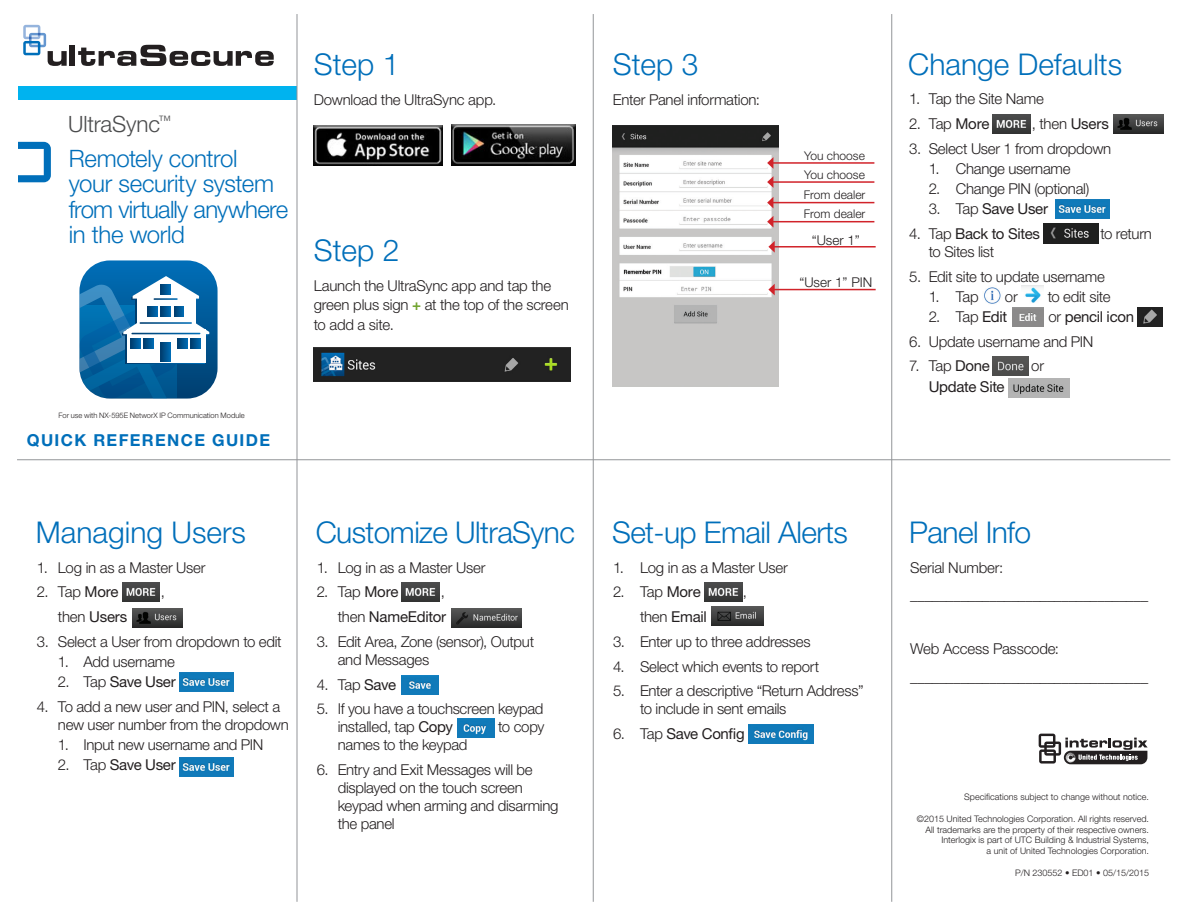
<style>
.page{position:relative;width:1188px;height:918px;background:#fff}
.page>*{position:absolute;margin:0;border:0;box-sizing:border-box;transform-origin:0 0}
.t1{font:300 30px "Helvetica Neue LT Std";letter-spacing:-.02em;color:#006fba}
.t2{font:300 30px "Helvetica Neue LT Std";color:#006fba}
.t3{font:300 24px/25.5px "Helvetica Neue LT Std";letter-spacing:-.02em;color:#006fba}
.Headline_White{font:300 22.5px "Helvetica Neue LT Std";letter-spacing:-.01em;color:#4b4c4d}
.t4{font:700 16.5px "Helvetica Neue LT Std";letter-spacing:.08em;color:#006fba}
.t5{font:300 15px/18px "Helvetica Neue LT Std";letter-spacing:-.02em;color:#231f20}
.t6{font:15px "Helvetica Neue LT Std";letter-spacing:-.02em;color:#231f20}
.t7{font:300 13.5px "Helvetica Neue LT Pro";color:#231f20}
.t8{font:300 12px "Helvetica Neue LT Pro";color:#231f20}
.t9{font:300 9px/10.8px "Helvetica Neue LT Pro";color:#231f20;text-align:right}
.t10{font:300 7.5px "Helvetica Neue LT Std";letter-spacing:.005em;color:#231f20}
.s1{font-weight:700;color:#73a532}
.s2{font-weight:400}
.s3{font-weight:300}
</style>
<div class="page">
<svg style="left:79px;top:260px;width:139px;height:139px"></svg>
<svg style="left:18px;top:142px;width:33px;height:40px"></svg>
<svg style="left:23px;top:25px;width:44px;height:41px"></svg>
<div style="left:70px;top:45px;width:5px;height:21px;background:#231f20"></div>
<svg style="left:78px;top:45px;width:196px;height:21px"></svg>
<div style="left:0;top:86px;width:297px;height:13px;background:#00b3ef"></div>
<img style="left:314px;top:125px;width:128px;height:41px">
<img style="left:451px;top:124px;width:125px;height:42px">
<img style="left:612px;top:126px;width:166px;height:260px">
<hr style="left:773px;top:162px;width:101px;height:2px;background:#d1232a">
<svg style="left:767px;top:157px;width:6px;height:12px"></svg>
<hr style="left:773px;top:181px;width:101px;height:2px;background:#d1232a">
<svg style="left:767px;top:176px;width:6px;height:12px"></svg>
<hr style="left:773px;top:202px;width:101px;height:1px;background:#d1232a">
<svg style="left:767px;top:197px;width:6px;height:11px"></svg>
<hr style="left:773px;top:221px;width:101px;height:1px;background:#d1232a">
<svg style="left:767px;top:216px;width:6px;height:12px"></svg>
<hr style="left:774px;top:246px;width:102px;height:2px;background:#d1232a">
<svg style="left:768px;top:241px;width:7px;height:12px"></svg>
<hr style="left:774px;top:289px;width:102px;height:1px;background:#d1232a">
<svg style="left:768px;top:284px;width:7px;height:11px"></svg>
<svg style="left:1039px;top:734px;width:109px;height:30px"></svg>
<div style="left:0;top:46px;width:17px;height:454px;background:#fff"></div>
<img style="left:314px;top:348px;width:257px;height:34px">
<img style="left:992px;top:114px;width:38px;height:20px">
<img style="left:1113px;top:114px;width:50px;height:20px">
<img style="left:1044px;top:224px;width:55px;height:19px">
<img style="left:1021px;top:286px;width:23px;height:17px">
<img style="left:1013px;top:307px;width:31px;height:19px">
<img style="left:1138px;top:307px;width:25px;height:19px">
<img style="left:992px;top:356px;width:36px;height:19px">
<img style="left:122px;top:583px;width:38px;height:19px">
<img style="left:132px;top:608px;width:51px;height:19px">
<img style="left:402px;top:583px;width:37px;height:19px">
<img style="left:452px;top:608px;width:70px;height:19px">
<img style="left:402px;top:675px;width:36px;height:19px">
<img style="left:704px;top:582px;width:38px;height:19px">
<img style="left:711px;top:606px;width:52px;height:20px">
<img style="left:1055px;top:199px;width:54px;height:19px">
<img style="left:984px;top:287px;width:17px;height:17px">
<img style="left:1009px;top:379px;width:61px;height:19px">
<img style="left:180px;top:673px;width:54px;height:19px">
<img style="left:180px;top:757px;width:54px;height:19px">
<img style="left:457px;top:718px;width:38px;height:19px">
<img style="left:749px;top:724px;width:65px;height:19px">
<hr style="left:297px;top:14px;width:1px;height:888px;background:#939598">
<hr style="left:593px;top:14px;width:1px;height:888px;background:#939598">
<hr style="left:891px;top:14px;width:1px;height:888px;background:#939598">
<hr style="left:17px;top:459px;width:1153px;height:1px;background:#939598">
<p class="Headline_White" style="left:68px;top:111px;width:104px">UltraSync<sup>™</sup></p>
<p class="t3" style="left:69px;top:145px;width:170px">Remotely control</p>
<p class="t3" style="left:69px;top:170px;width:221px">your security system from virtually anywhere in the world</p>
<p class="t1" style="left:314px;top:46px;width:87px">Step 1</p>
<p class="t5" style="left:314px;top:91px;width:184px">Download the UltraSync app.</p>
<p class="t1" style="left:314px;top:232px;width:87px">Step 2</p>
<p class="t5" style="left:314px;top:276px;width:256px;line-height:19.5px">Launch the UltraSync app and tap the green plus sign <span class="s1">+</span> at the top of the screen to add a site.</p>
<p class="t10" style="left:59px;top:411px;width:188px">For use with NX-595E NetworX IP Communication Module</p>
<p class="t4" style="left:27px;top:430px;width:245px">QUICK REFERENCE GUIDE</p>
<p class="t2" style="left:36px;top:514px;width:212px">Managing Users</p>
<p class="t5" style="left:37px;top:558px;width:170px">1. Log in as a Master User</p>
<p class="t5" style="left:37px;top:583px;width:83px">2. Tap <span class="s2">More</span></p>
<p class="t5" style="left:161px;top:583px;width:6px">,</p>
<p class="t6" style="left:58px;top:608px;width:71px"><span class="s3">then</span> Users</p>
<p class="t5" style="left:37px;top:632px;width:246px">3. Select a User from dropdown to edit</p>
<p class="t5" style="left:58px;top:652px;width:119px">1. Add username</p>
<p class="t6" style="left:58px;top:673px;width:119px"><span class="s3">2. Tap</span> Save User</p>
<p class="t5" style="left:58px;top:697px;width:232px;text-indent:-21px">4. To add a new user and PIN, select a new user number from the dropdown</p>
<p class="t5" style="left:58px;top:735px;width:207px">1. Input new username and PIN</p>
<p class="t6" style="left:58px;top:756px;width:119px"><span class="s3">2. Tap</span> Save User</p>
<p class="t1" style="left:316px;top:514px;width:261px">Customize UltraSync</p>
<p class="t5" style="left:317px;top:558px;width:170px">1. Log in as a Master User</p>
<p class="t5" style="left:317px;top:583px;width:83px">2. Tap <span class="s2">More</span></p>
<p class="t5" style="left:441px;top:583px;width:6px">,</p>
<p class="t6" style="left:338px;top:608px;width:110px"><span class="s3">then</span> NameEditor</p>
<p class="t5" style="left:338px;top:632px;width:198px;text-indent:-21px">3. Edit Area, Zone (sensor), Output and Messages</p>
<p class="t5" style="left:317px;top:675px;width:81px">4. Tap <span class="s2">Save</span></p>
<p class="t5" style="left:338px;top:700px;width:207px;text-indent:-21px">5. If you have a touchscreen keypad installed, tap <span class="s2">Copy</span></p>
<p class="t5" style="left:498px;top:718px;width:48px">to copy</p>
<p class="t5" style="left:338px;top:736px;width:131px">names to the keypad</p>
<p class="t5" style="left:338px;top:760px;width:222px;text-indent:-21px">6. Entry and Exit Messages will be displayed on the touch screen keypad when arming and disarming the panel</p>
<p class="t1" style="left:613px;top:46px;width:87px">Step 3</p>
<p class="t5" style="left:613px;top:90px;width:149px">Enter Panel information:</p>
<p class="t8" style="left:804px;top:148px;width:62px">You choose</p>
<p class="t8" style="left:804px;top:167px;width:62px">You choose</p>
<p class="t8" style="left:804px;top:188px;width:63px">From dealer</p>
<p class="t8" style="left:804px;top:207px;width:63px">From dealer</p>
<p class="t7" style="left:812px;top:232px;width:50px">“User 1”</p>
<p class="t7" style="left:799px;top:274px;width:75px">“User 1” PIN</p>
<p class="t2" style="left:908px;top:46px;width:215px">Change Defaults</p>
<p class="t5" style="left:909px;top:89px;width:136px">1. Tap the Site Name</p>
<p class="t5" style="left:909px;top:114px;width:82px">2. Tap <span class="s2">More</span></p>
<p class="t5" style="left:1032px;top:114px;width:79px">, then <span class="s2">Users</span></p>
<p class="t5" style="left:909px;top:139px;width:204px">3. Select User 1 from dropdown</p>
<p class="t5" style="left:929px;top:159px;width:143px">1. Change username</p>
<p class="t5" style="left:929px;top:179px;width:162px">2. Change PIN (optional)</p>
<p class="t6" style="left:929px;top:200px;width:121px"><span class="s3">3. Tap</span> Save User</p>
<p class="t6" style="left:909px;top:225px;width:132px"><span class="s3">4. Tap</span> Back to Sites</p>
<p class="t5" style="left:1100px;top:224px;width:53px">to return</p>
<p class="t5" style="left:929px;top:242px;width:67px">to Sites list</p>
<p class="t5" style="left:909px;top:267px;width:197px">5. Edit site to update username</p>
<p class="t5" style="left:929px;top:287px;width:51px">1. Tap</p>
<p class="t5" style="left:1005px;top:287px;width:14px">or</p>
<p class="t5" style="left:1048px;top:287px;width:64px">to edit site</p>
<p class="t5" style="left:929px;top:307px;width:80px">2. Tap <span class="s2">Edit</span></p>
<p class="t6" style="left:1048px;top:308px;width:87px"><span class="s3">or</span> pencil icon</p>
<p class="t5" style="left:909px;top:332px;width:185px">6. Update username and PIN</p>
<p class="t5" style="left:909px;top:357px;width:82px">7. Tap <span class="s2">Done</span></p>
<p class="t5" style="left:1031px;top:357px;width:14px">or</p>
<p class="t6" style="left:929px;top:377px;width:77px">Update Site</p>
<p class="t1" style="left:612px;top:514px;width:237px">Set-up Email Alerts</p>
<p class="t5" style="left:613px;top:558px;width:176px">1. Log in as a Master User</p>
<p class="t5" style="left:613px;top:583px;width:89px">2. Tap <span class="s2">More</span></p>
<p class="t5" style="left:743px;top:583px;width:6px">,</p>
<p class="t6" style="left:640px;top:608px;width:68px"><span class="s3">then</span> Email</p>
<p class="t5" style="left:613px;top:632px;width:199px">3. Enter up to three addresses</p>
<p class="t5" style="left:613px;top:657px;width:208px">4. Select which events to report</p>
<p class="t5" style="left:640px;top:682px;width:225px;text-indent:-27px">5. Enter a descriptive “Return Address” to include in sent emails</p>
<p class="t6" style="left:613px;top:725px;width:133px"><span class="s3">6. Tap</span> Save Config</p>
<p class="t1" style="left:909px;top:514px;width:123px">Panel Info</p>
<p class="t5" style="left:910px;top:558px;width:95px">Serial Number:</p>
<p class="t5" style="left:910px;top:586px;width:239px">_________________________________</p>
<p class="t5" style="left:910px;top:640px;width:150px">Web Access Passcode:</p>
<p class="t5" style="left:910px;top:667px;width:239px">_________________________________</p>
<p class="t9" style="left:964px;top:791px;width:186px">Specifications subject to change without notice.</p>
<p class="t9" style="left:917px;top:813px;width:234px">©2015 United Technologies Corporation. All rights reserved.</p>
<p class="t9" style="left:926px;top:824px;width:225px">All trademarks are the property of their respective owners.<br>Interlogix is part of UTC Building &amp; Industrial Systems,</p>
<p class="t9" style="left:987px;top:845px;width:164px">a unit of United Technologies Corporation.</p>
<p class="t9" style="left:1015px;top:867px;width:136px">P/N 230552 • ED01 • 05/15/2015</p>
</div>
